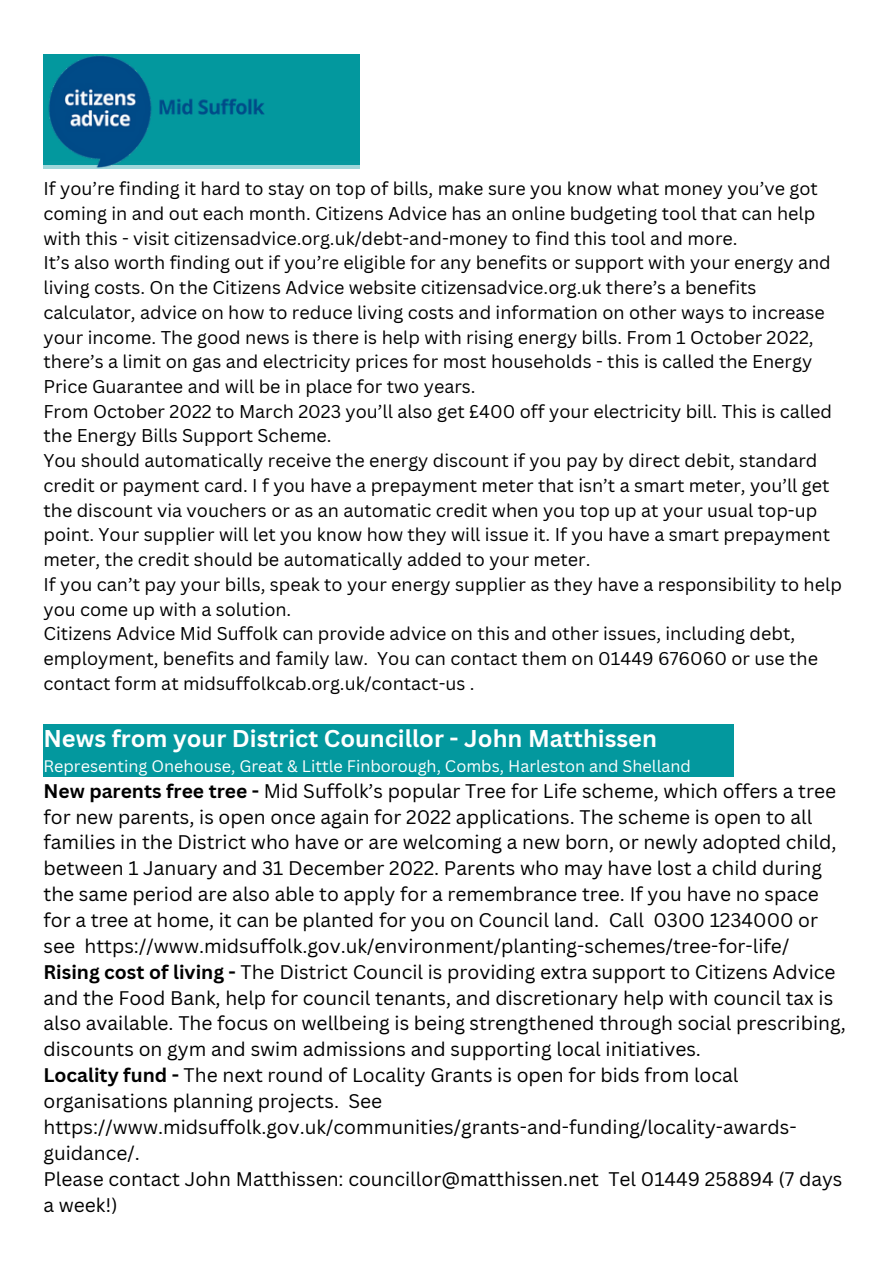
<style>
.page{position:relative;width:893px;height:1264px;background:#fff}
.page>*{position:absolute;margin:0;border:0;box-sizing:border-box;transform-origin:0 0}
.t1{font:700 23.55px "Canva Sans";color:#fff}
.t2{font:19.2px/25.8px "Canva Sans";color:#000}
.t3{font:18px/24.8px "Canva Sans";color:#000}
.t4{font:16.2px "Canva Sans";color:#fff}
.s1{font-weight:700}
</style>
<div class="page">
<div style="left:341px;top:54px;width:18px;height:115px;background:#03989e"></div>
<img style="left:43px;top:54px;width:298px;height:115px">
<div style="left:43px;top:724px;width:690px;height:52px;background:#03989e"></div>
<p class="t3" style="left:43px;top:176px;width:799px">If you’re finding it hard to stay on top of bills, make sure you know what money you’ve got coming in and out each month. Citizens Advice has an online budgeting tool that can help with this - visit citizensadvice.org.uk/debt-and-money to find this tool and more.<br>It’s also worth finding out if you’re eligible for any benefits or support with your energy and living costs. On the Citizens Advice website citizensadvice.org.uk there’s a benefits calculator, advice on how to reduce living costs and information on other ways to increase your income. The good news is there is help with rising energy bills. From 1 October 2022, there’s a limit on gas and electricity prices for most households - this is called the Energy Price Guarantee and will be in place for two years.<br>From October 2022 to March 2023 you’ll also get £400 off your electricity bill. This is called the Energy Bills Support Scheme.<br>You should automatically receive the energy discount if you pay by direct debit, standard credit or payment card. I f you have a prepayment meter that isn’t a smart meter, you’ll get the discount via vouchers or as an automatic credit when you top up at your usual top-up point. Your supplier will let you know how they will issue it. If you have a smart prepayment meter, the credit should be automatically added to your meter.<br>If you can’t pay your bills, speak to your energy supplier as they have a responsibility to help you come up with a solution.<br>Citizens Advice Mid Suffolk can provide advice on this and other issues, including debt, employment, benefits and family law. You can contact them on 01449 676060 or use the contact form at midsuffolkcab.org.uk/contact-us .</p>
<h1 class="t1" style="left:43px;top:722px;width:615px">News from your District Councillor - John Matthissen</h1>
<p class="t4" style="left:43px;top:754px;width:649px">Representing Onehouse, Great &amp; Little Finborough, Combs, Harleston and Shelland</p>
<p class="t2" style="left:43px;top:777px;width:803px"><span class="s1">New parents free tree -</span> Mid Suffolk’s popular Tree for Life scheme, which offers a tree for new parents, is open once again for 2022 applications. The scheme is open to all families in the District who have or are welcoming a new born, or newly adopted child, between 1 January and 31 December 2022. Parents who may have lost a child during the same period are also able to apply for a remembrance tree. If you have no space for a tree at home, it can be planted for you on Council land. Call 0300 1234000 or see https://www.midsuffolk.gov.uk/environment/planting-schemes/tree-for-life/ <span class="s1">Rising cost of living -</span> The District Council is providing extra support to Citizens Advice and the Food Bank, help for council tenants, and discretionary help with council tax is also available. The focus on wellbeing is being strengthened through social prescribing, discounts on gym and swim admissions and supporting local initiatives.<br><span class="s1">Locality fund -</span> The next round of Locality Grants is open for bids from local organisations planning projects. See https://www.midsuffolk.gov.uk/communities/grants-and-funding/locality-awards&shy;guidance/.<br>Please contact John Matthissen: councillor@matthissen.net Tel 01449 258894 (7 days a week!)</p>
</div>
